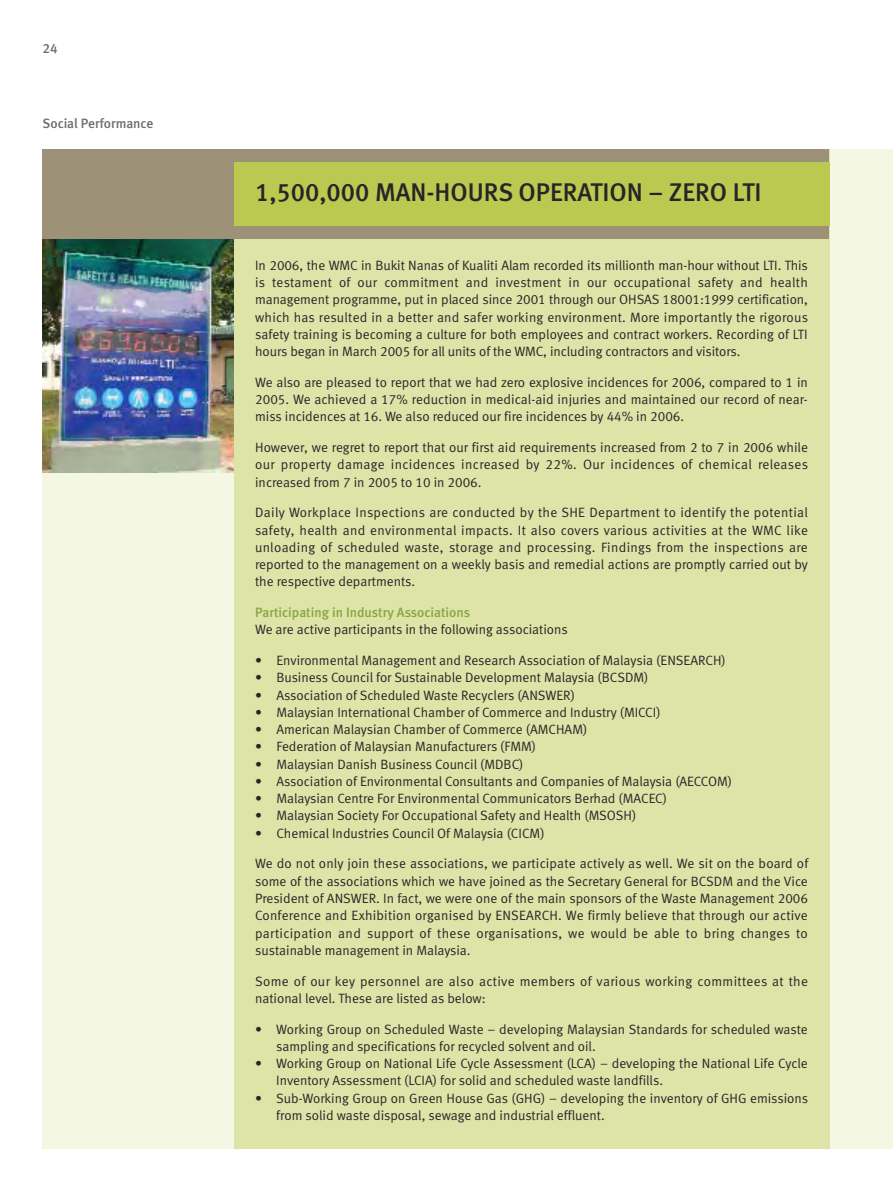
<style>
.page{position:relative;width:893px;height:1191px;background:#fff}
.page>*{position:absolute;margin:0;border:0;box-sizing:border-box;transform-origin:0 0}
.t1{font:25.5px "Meta Medium LF";color:#272627}
.t2{font:13.5px/17.2px "Meta Normal LF";color:#272627;text-align:justify}
.t3{font:13.5px/17.2px "Meta Normal LF";letter-spacing:.025em;color:#272627}
.t4{font:13.5px "Meta Medium LF";color:#85a741}
.t5{font:13.5px "Meta Medium LF";color:#6d6e71}
</style>
<div class="page">
<div style="left:43px;top:149px;width:850px;height:999px;background:#f5f7e5"></div>
<img style="left:43px;top:238px;width:191px;height:234px">
<div style="left:234px;top:149px;width:595px;height:999px;background:#dee4a8"></div>
<div style="left:43px;top:149px;width:786px;height:89px;background:#9d9278"></div>
<div style="left:234px;top:162px;width:595px;height:63px;background:#bcc950"></div>
<p class="t5" style="left:43px;top:43px;width:17px">24</p>
<p class="t5" style="left:43px;top:118px;width:112px">Social Performance</p>
<h1 class="t1" style="left:255px;top:183px;width:508px">1,500,000 MAN-HOURS OPERATION – ZERO LTI</h1>
<p class="t2" style="left:255px;top:257px;width:554px">In 2006, the WMC in Bukit Nanas of Kualiti Alam recorded its millionth man-hour without LTI. This is testament of our commitment and investment in our occupational safety and health management programme, put in placed since 2001 through our OHSAS 18001:1999 certification, which has resulted in a better and safer working environment. More importantly the rigorous safety training is becoming a culture for both employees and contract workers. Recording of LTI hours began in March 2005 for all units of the WMC, including contractors and visitors.</p>
<p class="t2" style="left:255px;top:374px;width:554px">We also are pleased to report that we had zero explosive incidences for 2006, compared to 1 in 2005. We achieved a 17% reduction in medical-aid injuries and maintained our record of near&shy;miss incidences at 16. We also reduced our fire incidences by 44% in 2006.</p>
<p class="t2" style="left:255px;top:440px;width:554px">However, we regret to report that our first aid requirements increased from 2 to 7 in 2006 while our property damage incidences increased by 22%. Our incidences of chemical releases increased from 7 in 2005 to 10 in 2006.</p>
<p class="t2" style="left:255px;top:505px;width:554px">Daily Workplace Inspections are conducted by the SHE Department to identify the potential safety, health and environmental impacts. It also covers various activities at the WMC like unloading of scheduled waste, storage and processing. Findings from the inspections are reported to the management on a weekly basis and remedial actions are promptly carried out by the respective departments.</p>
<p class="t4" style="left:255px;top:607px;width:216px">Participating in Industry Associations</p>
<p class="t2" style="left:255px;top:622px;width:314px">We are active participants in the following associations</p>
<p class="t2" style="left:255px;top:653px;width:472px">• Environmental Management and Research Association of Malaysia (ENSEARCH)</p>
<p class="t2" style="left:255px;top:670px;width:395px">• Business Council for Sustainable Development Malaysia (BCSDM)</p>
<p class="t2" style="left:255px;top:687px;width:321px">• Association of Scheduled Waste Recyclers (ANSWER)</p>
<p class="t2" style="left:255px;top:704px;width:407px">• Malaysian International Chamber of Commerce and Industry (MICCI)</p>
<p class="t2" style="left:255px;top:722px;width:334px">• American Malaysian Chamber of Commerce (AMCHAM)</p>
<p class="t2" style="left:255px;top:739px;width:282px">• Federation of Malaysian Manufacturers (FMM)</p>
<p class="t2" style="left:255px;top:756px;width:270px">• Malaysian Danish Business Council (MDBC)</p>
<p class="t2" style="left:255px;top:773px;width:478px">• Association of Environmental Consultants and Companies of Malaysia (AECCOM)</p>
<p class="t2" style="left:255px;top:791px;width:413px">• Malaysian Centre For Environmental Communicators Berhad (MACEC)</p>
<p class="t2" style="left:255px;top:808px;width:383px">• Malaysian Society For Occupational Safety and Health (MSOSH)</p>
<p class="t2" style="left:255px;top:825px;width:291px">• Chemical Industries Council Of Malaysia (CICM)</p>
<p class="t2" style="left:255px;top:856px;width:555px">We do not only join these associations, we participate actively as well. We sit on the board of some of the associations which we have joined as the Secretary General for BCSDM and the Vice President of ANSWER. In fact, we were one of the main sponsors of the Waste Management 2006<br>Conference and Exhibition organised by ENSEARCH. We firmly believe that through our active participation and support of these organisations, we would be able to bring changes to sustainable management in Malaysia.</p>
<p class="t3" style="left:255px;top:973px;width:554px">Some of our key personnel are also active members of various working committees at the national level. These are listed as below:</p>
<p class="t2" style="left:276px;top:1021px;width:533px;text-indent:-21px">• Working Group on Scheduled Waste – developing Malaysian Standards for scheduled waste sampling and specifications for recycled solvent and oil.</p>
<p class="t2" style="left:276px;top:1055px;width:533px;text-indent:-21px">• Working Group on National Life Cycle Assessment (LCA) – developing the National Life Cycle<br>Inventory Assessment (LCIA) for solid and scheduled waste landfills.</p>
<p class="t2" style="left:276px;top:1090px;width:533px;text-indent:-21px">• Sub-Working Group on Green House Gas (GHG) – developing the inventory of GHG emissions from solid waste disposal, sewage and industrial effluent.</p>
</div>
